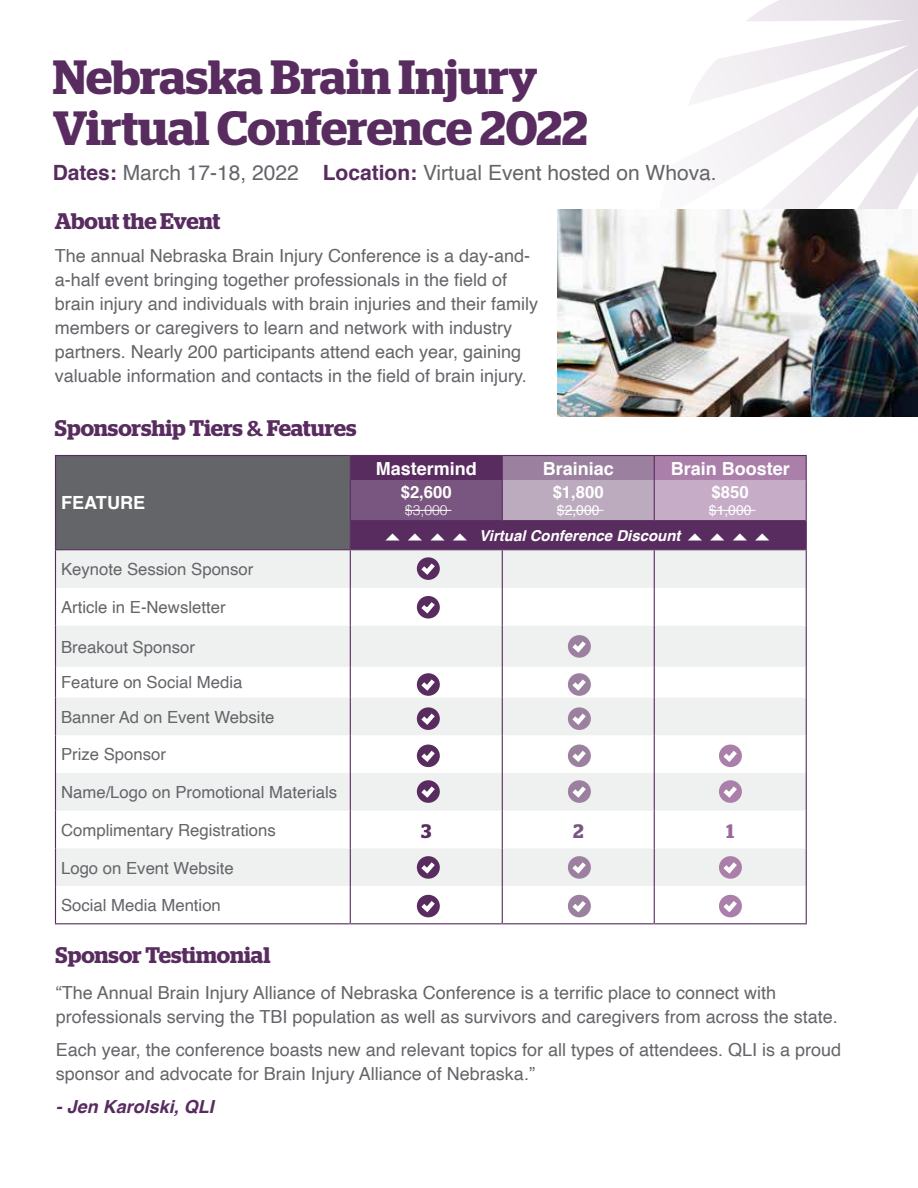
<style>
.page{position:relative;width:918px;height:1188px;background:#fff}
.page>*{position:absolute;margin:0;border:0;box-sizing:border-box;transform-origin:0 0}
.t1{font:600 48px/51.6px "Stag";color:#582c5f}
.t2{font:600 22.5px "Stag";letter-spacing:-.005em;color:#582c5f}
.t3{font:21px "Helvetica";color:#636569}
.t4{font:600 19.5px "Stag";color:#582c5f}
.t5{font:600 19.5px "Stag";color:#79567f}
.t6{font:600 19.5px "Stag";color:#9b679a}
.t7{font:700 18.15px "Helvetica";color:#fff}
.t8{font:18px/24px "Helvetica";color:#636569}
.t9{font:700 18px "Helvetica";color:#fff}
.t10{font:italic 700 18px "Helvetica";color:#582c5f}
.t11{font:16.8px/36px "Helvetica";color:#636569}
.t12{font:700 16.8px "Helvetica";color:#fff}
.t13{font:italic 700 15px "Helvetica";color:#fff}
.t14{font:13.95px "Helvetica";color:#fff}
.t15{font:300 13.95px "Helvetica";color:#fff}
.s1{font-weight:700;color:#582c5f}
.s2{font-family:"Kefa";font-weight:700}
</style>
<div class="page">
<svg style="left:675px;top:0;width:243px;height:210px"></svg>
<div style="left:55px;top:456px;width:295px;height:94px;background:#636569"></div>
<svg style="left:56px;top:550px;width:750px;height:336px;fill:#eff0f0"></svg>
<hr style="left:55px;top:549px;width:295px;height:1px;background:#582c5f">
<hr style="left:55px;top:455px;width:295px;height:1px;background:#582c5f">
<svg style="left:55px;top:456px;width:1px;height:24px"></svg>
<hr style="left:350px;top:455px;width:152px;height:1px;background:#582c5f">
<hr style="left:502px;top:455px;width:152px;height:1px;background:#582c5f">
<hr style="left:654px;top:455px;width:153px;height:1px;background:#582c5f">
<hr style="left:55px;top:480px;width:1px;height:41px;background:#582c5f">
<svg style="left:55px;top:521px;width:1px;height:28px"></svg>
<hr style="left:55px;top:550px;width:1px;height:38px;background:#582c5f">
<hr style="left:350px;top:550px;width:1px;height:38px;background:#582c5f">
<hr style="left:502px;top:550px;width:1px;height:38px;background:#582c5f">
<hr style="left:654px;top:550px;width:1px;height:38px;background:#582c5f">
<hr style="left:806px;top:550px;width:1px;height:38px;background:#582c5f">
<hr style="left:55px;top:588px;width:1px;height:38px;background:#582c5f">
<hr style="left:350px;top:588px;width:1px;height:38px;background:#582c5f">
<hr style="left:502px;top:588px;width:1px;height:38px;background:#582c5f">
<hr style="left:654px;top:588px;width:1px;height:38px;background:#582c5f">
<hr style="left:806px;top:588px;width:1px;height:38px;background:#582c5f">
<hr style="left:55px;top:626px;width:1px;height:41px;background:#582c5f">
<hr style="left:350px;top:626px;width:1px;height:41px;background:#582c5f">
<hr style="left:502px;top:626px;width:1px;height:41px;background:#582c5f">
<hr style="left:654px;top:626px;width:1px;height:41px;background:#582c5f">
<hr style="left:806px;top:626px;width:1px;height:41px;background:#582c5f">
<hr style="left:55px;top:667px;width:1px;height:31px;background:#582c5f">
<hr style="left:350px;top:667px;width:1px;height:31px;background:#582c5f">
<hr style="left:502px;top:667px;width:1px;height:31px;background:#582c5f">
<hr style="left:654px;top:667px;width:1px;height:31px;background:#582c5f">
<hr style="left:806px;top:667px;width:1px;height:31px;background:#582c5f">
<hr style="left:55px;top:698px;width:1px;height:37px;background:#582c5f">
<hr style="left:350px;top:698px;width:1px;height:37px;background:#582c5f">
<hr style="left:502px;top:698px;width:1px;height:37px;background:#582c5f">
<hr style="left:654px;top:698px;width:1px;height:37px;background:#582c5f">
<hr style="left:806px;top:698px;width:1px;height:37px;background:#582c5f">
<hr style="left:55px;top:735px;width:1px;height:38px;background:#582c5f">
<hr style="left:350px;top:735px;width:1px;height:38px;background:#582c5f">
<hr style="left:502px;top:735px;width:1px;height:38px;background:#582c5f">
<hr style="left:654px;top:735px;width:1px;height:38px;background:#582c5f">
<hr style="left:806px;top:735px;width:1px;height:38px;background:#582c5f">
<hr style="left:55px;top:773px;width:1px;height:38px;background:#582c5f">
<hr style="left:350px;top:773px;width:1px;height:38px;background:#582c5f">
<hr style="left:502px;top:773px;width:1px;height:38px;background:#582c5f">
<hr style="left:654px;top:773px;width:1px;height:38px;background:#582c5f">
<hr style="left:806px;top:773px;width:1px;height:38px;background:#582c5f">
<hr style="left:55px;top:811px;width:1px;height:37px;background:#582c5f">
<hr style="left:350px;top:811px;width:1px;height:37px;background:#582c5f">
<hr style="left:502px;top:811px;width:1px;height:37px;background:#582c5f">
<hr style="left:654px;top:811px;width:1px;height:37px;background:#582c5f">
<hr style="left:806px;top:811px;width:1px;height:37px;background:#582c5f">
<hr style="left:55px;top:848px;width:1px;height:38px;background:#582c5f">
<hr style="left:350px;top:848px;width:1px;height:38px;background:#582c5f">
<hr style="left:502px;top:848px;width:1px;height:38px;background:#582c5f">
<hr style="left:654px;top:848px;width:1px;height:38px;background:#582c5f">
<hr style="left:806px;top:848px;width:1px;height:38px;background:#582c5f">
<hr style="left:55px;top:886px;width:1px;height:37px;background:#582c5f">
<hr style="left:350px;top:886px;width:1px;height:37px;background:#582c5f">
<hr style="left:502px;top:886px;width:1px;height:37px;background:#582c5f">
<hr style="left:654px;top:886px;width:1px;height:37px;background:#582c5f">
<hr style="left:806px;top:886px;width:1px;height:37px;background:#582c5f">
<hr style="left:55px;top:923px;width:295px;height:1px;background:#582c5f">
<hr style="left:350px;top:923px;width:152px;height:1px;background:#582c5f">
<hr style="left:502px;top:923px;width:152px;height:1px;background:#582c5f">
<hr style="left:654px;top:923px;width:153px;height:1px;background:#582c5f">
<svg style="left:417px;top:557px;width:23px;height:23px"></svg>
<svg style="left:417px;top:559px;width:22px;height:19px"></svg>
<svg style="left:417px;top:596px;width:23px;height:23px"></svg>
<svg style="left:417px;top:598px;width:22px;height:19px"></svg>
<svg style="left:568px;top:635px;width:23px;height:23px"></svg>
<svg style="left:568px;top:637px;width:22px;height:19px"></svg>
<div style="left:719px;top:745px;width:23px;height:22px;background:#aa80aa;border-radius:50%"></div>
<svg style="left:719px;top:746px;width:22px;height:19px"></svg>
<svg style="left:719px;top:780px;width:23px;height:23px"></svg>
<svg style="left:719px;top:782px;width:22px;height:19px"></svg>
<svg style="left:719px;top:856px;width:23px;height:23px"></svg>
<svg style="left:719px;top:858px;width:22px;height:19px"></svg>
<div style="left:719px;top:895px;width:23px;height:22px;background:#aa80aa;border-radius:50%"></div>
<svg style="left:719px;top:896px;width:22px;height:19px"></svg>
<svg style="left:417px;top:673px;width:23px;height:23px"></svg>
<svg style="left:417px;top:675px;width:22px;height:19px"></svg>
<svg style="left:417px;top:707px;width:23px;height:23px"></svg>
<svg style="left:417px;top:709px;width:22px;height:19px"></svg>
<div style="left:417px;top:745px;width:23px;height:22px;background:#582c5f;border-radius:50%"></div>
<svg style="left:417px;top:746px;width:22px;height:19px"></svg>
<svg style="left:417px;top:780px;width:23px;height:23px"></svg>
<svg style="left:417px;top:782px;width:22px;height:19px"></svg>
<svg style="left:417px;top:856px;width:23px;height:23px"></svg>
<svg style="left:417px;top:858px;width:22px;height:19px"></svg>
<div style="left:417px;top:895px;width:23px;height:22px;background:#582c5f;border-radius:50%"></div>
<svg style="left:417px;top:896px;width:22px;height:19px"></svg>
<div style="left:568px;top:745px;width:23px;height:22px;background:#9b809f;border-radius:50%"></div>
<svg style="left:568px;top:746px;width:22px;height:19px"></svg>
<svg style="left:568px;top:780px;width:23px;height:23px"></svg>
<svg style="left:568px;top:782px;width:22px;height:19px"></svg>
<svg style="left:568px;top:856px;width:23px;height:23px"></svg>
<svg style="left:568px;top:858px;width:22px;height:19px"></svg>
<div style="left:568px;top:895px;width:23px;height:22px;background:#9b809f;border-radius:50%"></div>
<svg style="left:568px;top:896px;width:22px;height:19px"></svg>
<svg style="left:568px;top:673px;width:23px;height:23px"></svg>
<svg style="left:568px;top:675px;width:22px;height:19px"></svg>
<svg style="left:568px;top:707px;width:23px;height:23px"></svg>
<svg style="left:568px;top:709px;width:22px;height:19px"></svg>
<img style="left:558px;top:210px;width:360px;height:207px">
<svg style="left:350px;top:456px;width:457px;height:94px;background:#87648b"></svg>
<h1 class="t1" style="left:53px;top:47px;width:537px">Nebraska Brain Injury<br>Virtual Conference 2022</h1>
<p class="t3" style="left:53px;top:156px;width:666px"><span class="s1">Dates:</span> March 17-18, 2022 <span class="s1">Location:</span> Virtual Event hosted on Whova.</p>
<p class="t2" style="left:55px;top:204px;width:167px">About the Event</p>
<p class="t8" style="left:55px;top:244px;width:485px">The annual Nebraska Brain Injury Conference is a day-and&shy;a-half event bringing together professionals in the field of brain injury and individuals with brain injuries and their family members or caregivers to learn and network with industry partners. Nearly 200 participants attend each year, gaining valuable information and contacts in the field of brain injury.</p>
<p class="t2" style="left:55px;top:411px;width:303px">Sponsorship Tiers <span class="s2">&amp;</span> Features</p>
<p class="t7" style="left:61px;top:488px;width:86px">FEATURE</p>
<p class="t9" style="left:376px;top:454px;width:103px">Mastermind</p>
<p class="t9" style="left:543px;top:454px;width:73px">Brainiac</p>
<p class="t9" style="left:671px;top:454px;width:121px">Brain Booster</p>
<p class="t12" style="left:401px;top:479px;width:53px">$2,600</p>
<p class="t15" style="left:405px;top:498px;width:44px">$3,000</p>
<p class="t12" style="left:553px;top:479px;width:53px">$1,800</p>
<p class="t14" style="left:557px;top:499px;width:44px">$2,000</p>
<p class="t12" style="left:712px;top:479px;width:39px">$850</p>
<p class="t14" style="left:709px;top:499px;width:44px">$1,000</p>
<p class="t13" style="left:479px;top:524px;width:203px">Virtual Conference Discount</p>
<p class="t11" style="left:61px;top:552px;width:194px">Keynote Session Sponsor</p>
<p class="t11" style="left:61px;top:590px;width:166px">Article in E-Newsletter</p>
<p class="t11" style="left:61px;top:629px;width:183px">Breakout Sponsor<br>Feature on Social Media</p>
<p class="t11" style="left:61px;top:699px;width:215px">Banner Ad on Event Website</p>
<p class="t11" style="left:61px;top:737px;width:107px">Prize Sponsor</p>
<p class="t11" style="left:61px;top:775px;width:278px">Name/Logo on Promotional Materials</p>
<p class="t11" style="left:61px;top:812px;width:216px">Complimentary Registrations</p>
<p class="t4" style="left:421px;top:816px;width:12px">3</p>
<p class="t5" style="left:573px;top:816px;width:12px">2</p>
<p class="t6" style="left:726px;top:816px;width:9px">1</p>
<p class="t11" style="left:61px;top:850px;width:174px">Logo on Event Website</p>
<p class="t11" style="left:61px;top:888px;width:161px">Social Media Mention</p>
<p class="t2" style="left:56px;top:938px;width:216px">Sponsor Testimonial</p>
<p class="t8" style="left:56px;top:981px;width:784px">“The Annual Brain Injury Alliance of Nebraska Conference is a terrific place to connect with professionals serving the TBI population as well as survivors and caregivers from across the state.</p>
<p class="t8" style="left:56px;top:1038px;width:787px">Each year, the conference boasts new and relevant topics for all types of attendees. QLI is a proud sponsor and advocate for Brain Injury Alliance of Nebraska.”</p>
<p class="t10" style="left:56px;top:1092px;width:160px">- Jen Karolski, QLI</p>
</div>
